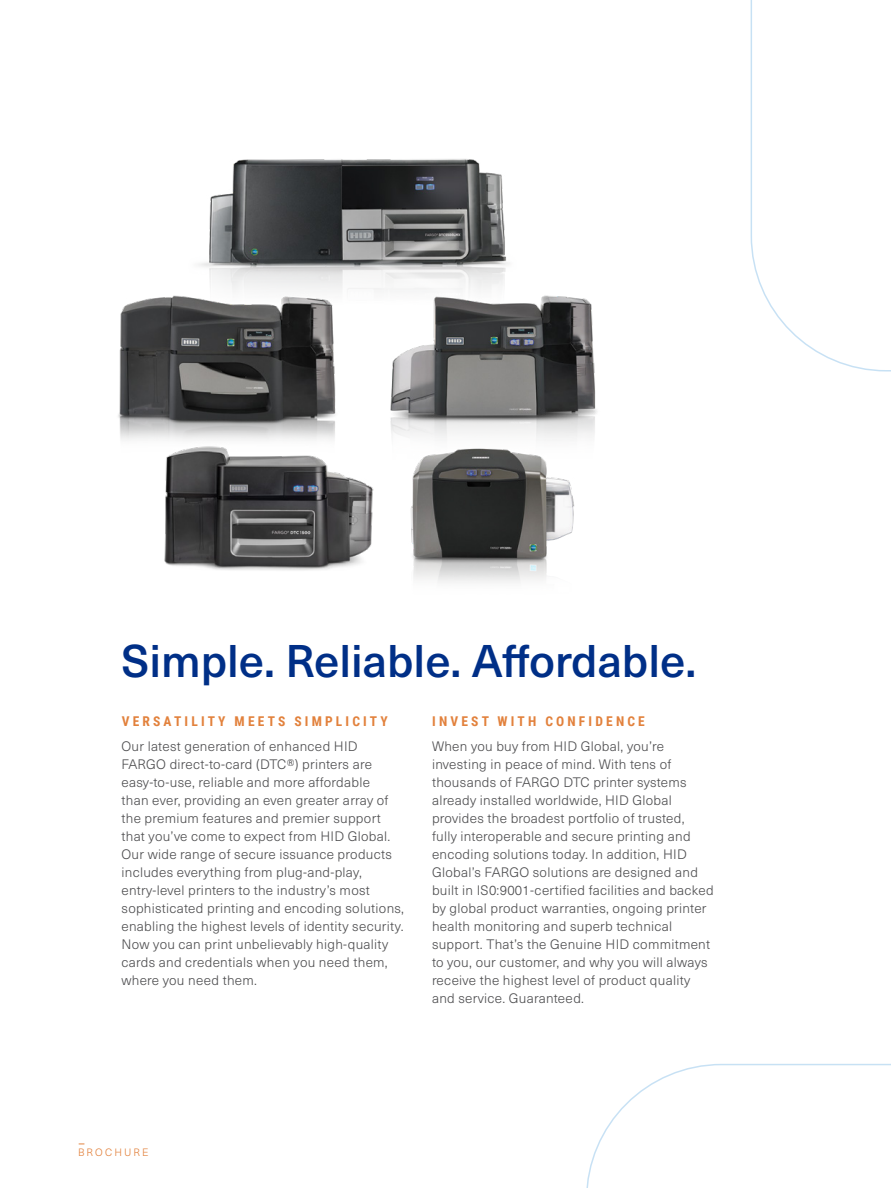
<style>
.page{position:relative;width:891px;height:1188px;background:#fff}
.page>*{position:absolute;margin:0;border:0;box-sizing:border-box;transform-origin:0 0}
.br_1st_page_large_header_body{font:500 45px "Neue Haas Unica Pro";color:#002f87}
.br_doument_type_title__has_a_char_style{font:100 25.5px "Neue Haas Unica Pro";color:#e2813c}
.br_main_body{font:300 13.5px/18px "Neue Haas Unica Pro";letter-spacing:.02em;color:#4d4d4f}
.br_small_section_subhead_body_-_yellow{font:700 13.5px "Roboto Condensed";letter-spacing:.235em;color:#e2813c}
.br_doument_type_title__has_a_char_style-2{font:300 10.5px "Neue Haas Unica Pro";letter-spacing:.2em;color:#e2813c}
</style>
<div class="page">
<img style="left:118px;top:159px;width:479px;height:424px">
<svg style="left:586px;top:1063px;width:305px;height:125px"></svg>
<svg style="left:750px;top:0;width:141px;height:372px"></svg>
<h1 class="br_1st_page_large_header_body" style="left:122px;top:634px;width:576px">Simple. Reliable. Affordable.</h1>
<h3 class="br_small_section_subhead_body_-_yellow" style="left:122px;top:712px;width:268px">VERSATILITY MEETS SIMPLICITY</h3>
<p class="br_main_body" style="left:122px;top:738px;width:284px">Our latest generation of enhanced HID FARGO direct-to-card (DTC®) printers are easy-to-use, reliable and more affordable<br>than ever, providing an even greater array of the premium features and premier support that you’ve come to expect from HID Global.<br>Our wide range of secure issuance products includes everything from plug-and-play, entry-level printers to the industry’s most sophisticated printing and encoding solutions, enabling the highest levels of identity security.<br>Now you can print unbelievably high-quality cards and credentials when you need them, where you need them.</p>
<h3 class="br_small_section_subhead_body_-_yellow" style="left:432px;top:712px;width:214px">INVEST WITH CONFIDENCE</h3>
<p class="br_main_body" style="left:432px;top:738px;width:283px">When you buy from HID Global, you’re investing in peace of mind. With tens of thousands of FARGO DTC printer systems already installed worldwide, HID Global provides the broadest portfolio of trusted,<br>fully interoperable and secure printing and encoding solutions today. In addition, HID Global’s FARGO solutions are designed and built in IS0:9001-certified facilities and backed by global product warranties, ongoing printer health monitoring and superb technical support. That’s the Genuine HID commitment to you, our customer, and why you will always receive the highest level of product quality and service. Guaranteed.</p>
<p class="br_doument_type_title__has_a_char_style" style="left:78px;top:1130px;width:9px">-</p>
<p class="br_doument_type_title__has_a_char_style-2" style="left:78px;top:1147px;width:72px">BROCHURE</p>
</div>
